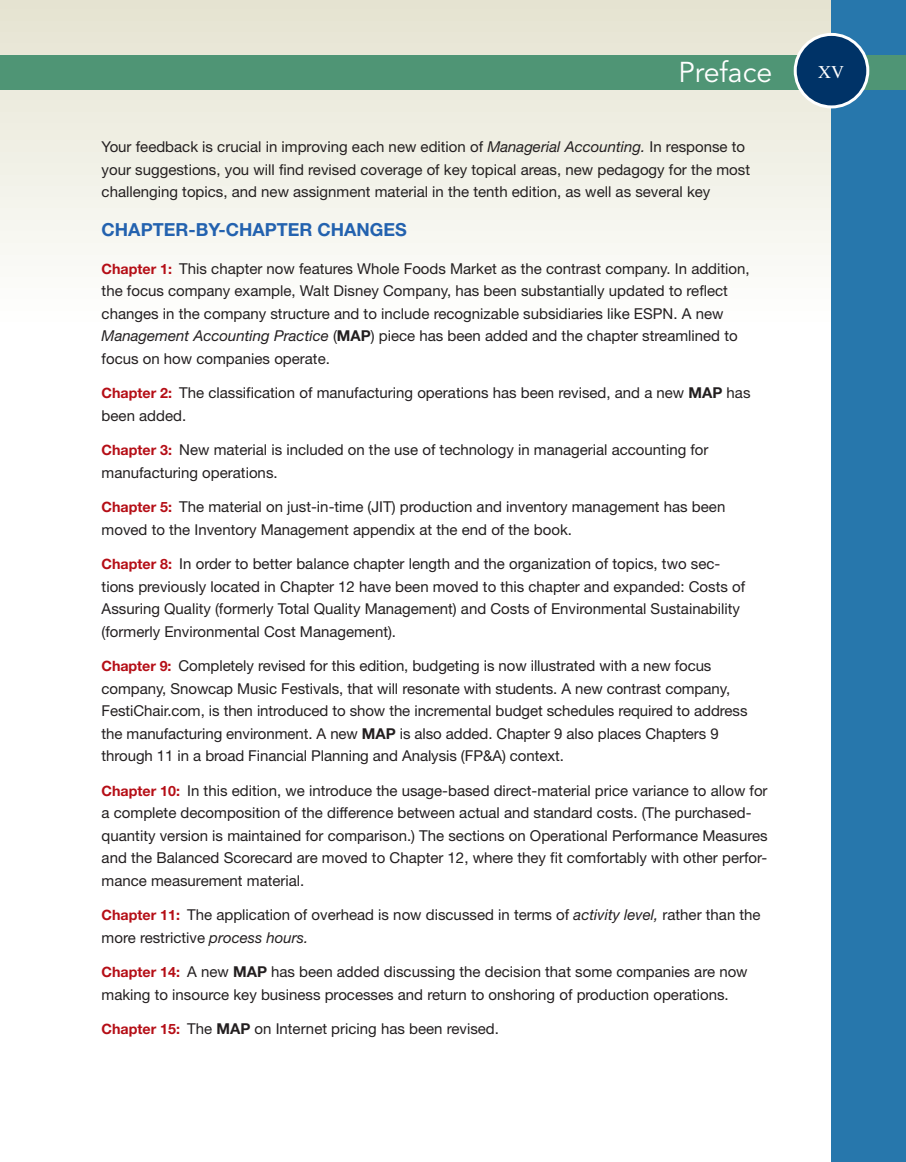
<style>
.page{position:relative;width:906px;height:1162px;background:#fff}
.page>*{position:absolute;margin:0;border:0;box-sizing:border-box;transform-origin:0 0}
.t1{font:28.5px "Avenir LT Std";color:#fff}
.t2{font:700 18px "Helvetica Neue LT Std";color:#2362af}
.t3{font:18px "Times LT Std";color:#fff}
.t4{font:15px/22.5px "Helvetica Neue LT Std";color:#231f20}
.s1{font-style:italic}
.s2{font-weight:700;font-size:14.25px;color:#b50e16}
.s3{font-weight:700}
</style>
<div class="page">
<svg style="left:0;top:0;width:831px;height:255px"></svg>
<div style="left:831px;top:0;width:74px;height:1162px;background:#2777ac"></div>
<div style="left:0;top:55px;width:905px;height:35px;background:#4f9575"></div>
<div style="left:794px;top:34px;width:73px;height:73px;background:#003367;border-radius:50%"></div>
<div style="left:793px;top:33px;width:75px;height:75px;border:3px solid #fff;border-radius:50%"></div>
<h1 class="t1" style="left:678px;top:60px;width:95px">Preface</h1>
<p class="t3" style="left:817px;top:66px;width:27px">XV</p>
<p class="t4" style="left:102px;top:137px;width:649px">Your feedback is crucial in improving each new edition of <span class="s1">Managerial Accounting.</span> In response to your suggestions, you will find revised coverage of key topical areas, new pedagogy for the most challenging topics, and new assignment material in the tenth edition, as well as several key</p>
<p class="t2" style="left:102px;top:223px;width:307px">CHAPTER-BY-CHAPTER CHANGES</p>
<p class="t4" style="left:102px;top:259px;width:649px"><span class="s2">Chapter 1:</span> This chapter now features Whole Foods Market as the contrast company. In addition, the focus company example, Walt Disney Company, has been substantially updated to reflect changes in the company structure and to include recognizable subsidiaries like ESPN. A new <span class="s1">Management Accounting Practice</span> ( <span class="s3">MAP</span> ) piece has been added and the chapter streamlined to focus on how companies operate.</p>
<p class="t4" style="left:102px;top:383px;width:650px"><span class="s2">Chapter 2:</span> The classification of manufacturing operations has been revised, and a new <span class="s3">MAP</span> has been added.</p>
<p class="t4" style="left:102px;top:440px;width:608px"><span class="s2">Chapter 3:</span> New material is included on the use of technology in managerial accounting for manufacturing operations.</p>
<p class="t4" style="left:102px;top:497px;width:625px"><span class="s2">Chapter 5:</span> The material on just-in-time (JIT) production and inventory management has been moved to the Inventory Management appendix at the end of the book.</p>
<p class="t4" style="left:102px;top:554px;width:644px"><span class="s2">Chapter 8:</span> In order to better balance chapter length and the organization of topics, two sec&shy;tions previously located in Chapter 12 have been moved to this chapter and expanded: Costs of Assuring Quality (formerly Total Quality Management) and Costs of Environmental Sustainability (formerly Environmental Cost Management).</p>
<p class="t4" style="left:102px;top:656px;width:647px"><span class="s2">Chapter 9:</span> Completely revised for this edition, budgeting is now illustrated with a new focus company, Snowcap Music Festivals, that will resonate with students. A new contrast company, FestiChair.com, is then introduced to show the incremental budget schedules required to address the manufacturing environment. A new <span class="s3">MAP</span> is also added. Chapter 9 also places Chapters 9 through 11 in a broad Financial Planning and Analysis (FP&amp;A) context.</p>
<p class="t4" style="left:102px;top:781px;width:667px"><span class="s2">Chapter 10:</span> In this edition, we introduce the usage-based direct-material price variance to allow for a complete decomposition of the difference between actual and standard costs. (The purchased&shy;quantity version is maintained for comparison.) The sections on Operational Performance Measures and the Balanced Scorecard are moved to Chapter 12, where they fit comfortably with other perfor&shy;mance measurement material.</p>
<p class="t4" style="left:102px;top:905px;width:660px"><span class="s2">Chapter 11:</span> The application of overhead is now discussed in terms of <span class="s1">activity level,</span> rather than the more restrictive <span class="s1">process hours.</span></p>
<p class="t4" style="left:102px;top:962px;width:647px"><span class="s2">Chapter 14:</span> A new <span class="s3">MAP</span> has been added discussing the decision that some companies are now making to insource key business processes and return to onshoring of production operations.</p>
<p class="t4" style="left:102px;top:1019px;width:398px"><span class="s2">Chapter 15:</span> The <span class="s3">MAP</span> on Internet pricing has been revised.</p>
</div>
